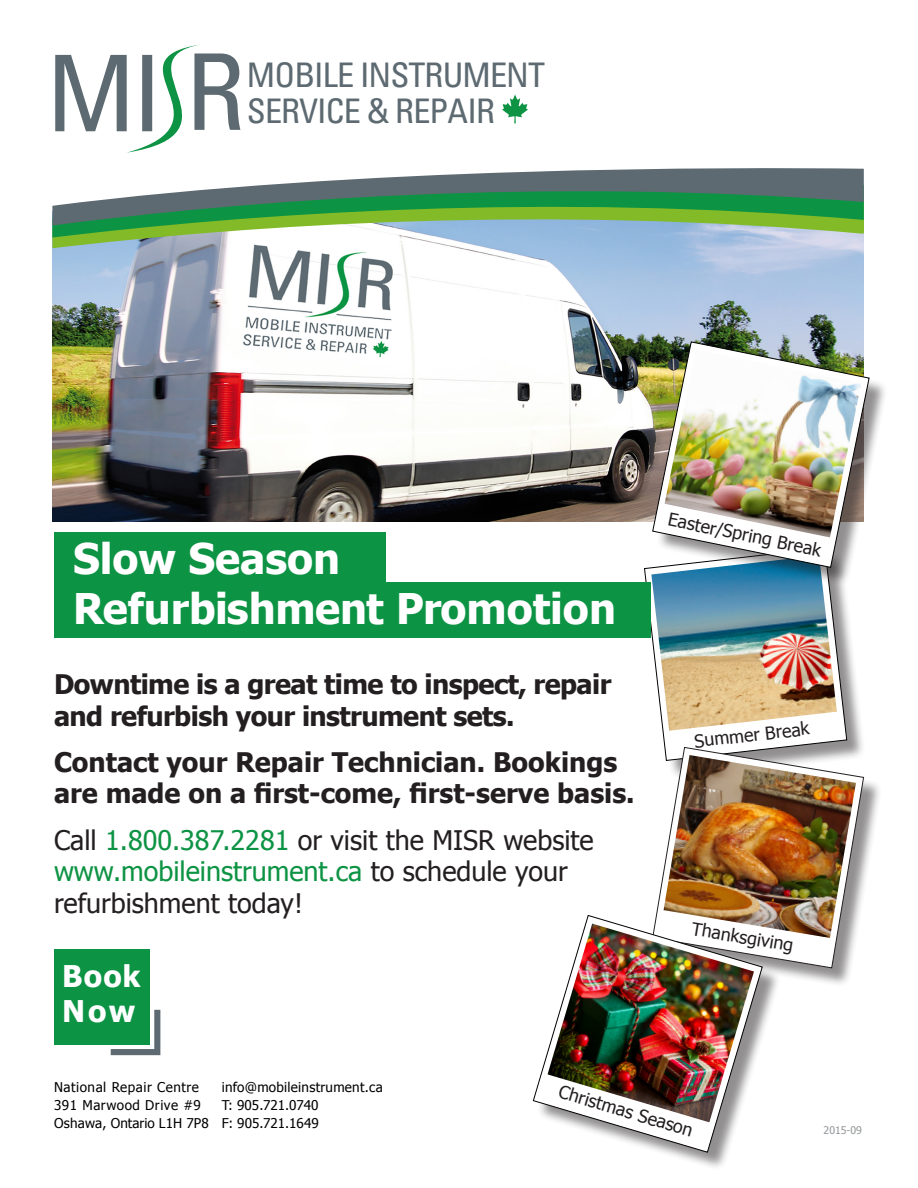
<style>
.page{position:relative;width:918px;height:1188px;background:#fff}
.page>*{position:absolute;margin:0;border:0;box-sizing:border-box;transform-origin:0 0}
.t1{font:condensed 106.2px "Univers";color:#5d6a71}
.t2{font:700 42.15px "Tahoma";color:#fff}
.t3{font:condensed 34.05px/36.2px "Univers";letter-spacing:-.025em;color:#5d6a71}
.t4{font:700 29.85px "Tahoma";letter-spacing:.04em;color:#fff}
._2ndParagraph{font:700 27px/31.5px "Tahoma";color:#231f20}
._2ndParagraph-2{font:700 27px/31.5px "Tahoma";letter-spacing:-.02em;color:#231f20}
.t5{font:27px "Tahoma";color:#231f20}
.t6{font:27px "Tahoma";color:#0d9344}
.t7{font:17.85px "Tahoma";color:#231f20}
.t8{font:13.5px "Tahoma";color:#000}
.t9{font:13.5px "Tahoma";letter-spacing:.04em;color:#000}
.t10{font:13.5px "Tahoma";letter-spacing:.02em;color:#000}
.t11{font:10.5px "Tahoma";color:#939598}
.s1{color:#0d9344}
.s2{color:#231f20}
</style>
<div class="page">
<img style="left:52px;top:264px;width:812px;height:258px">
<svg style="left:52px;top:250px;width:812px;height:14px"></svg>
<svg style="left:52px;top:232px;width:812px;height:18px"></svg>
<svg style="left:52px;top:168px;width:812px;height:64px"></svg>
<svg style="left:127px;top:44px;width:73px;height:109px"></svg>
<svg style="left:502px;top:95px;width:26px;height:28px"></svg>
<div style="left:648px;top:551px;width:218px;height:229px;background:#231f20;opacity:.5"></div>
<svg style="left:644px;top:551px;width:203px;height:210px"></svg>
<img style="left:651px;top:555px;width:186px;height:176px">
<div style="left:54px;top:949px;width:96px;height:96px;background:#0d9344"></div>
<svg style="left:110px;top:1009px;width:51px;height:47px"></svg>
<div style="left:656px;top:345px;width:232px;height:242px;background:#231f20;opacity:.5"></div>
<img style="left:653px;top:342px;width:216px;height:226px">
<img style="left:665px;top:350px;width:196px;height:187px">
<div style="left:54px;top:532px;width:332px;height:53px;background:#0d9344"></div>
<div style="left:54px;top:582px;width:596px;height:55px;background:#0d9344"></div>
<div style="left:655px;top:750px;width:228px;height:237px;background:#231f20;opacity:.5"></div>
<svg style="left:652px;top:747px;width:212px;height:221px"></svg>
<img style="left:664px;top:755px;width:192px;height:183px">
<div style="left:537px;top:919px;width:244px;height:252px;background:#231f20;opacity:.5"></div>
<svg style="left:533px;top:915px;width:229px;height:237px"></svg>
<img style="left:548px;top:924px;width:206px;height:198px">
<p class="t1" style="left:47px;top:24px;width:200px">MI R</p>
<p class="t3" style="left:247px;top:56px;width:300px">MOBILE INSTRUMENT<br>SERVICE &amp; REPAIR</p>
<p class="t2" style="left:73px;top:529px;width:269px">Slow Season</p>
<p class="t2" style="left:73px;top:580px;width:544px">Refurbishment Promotion</p>
<p class="_2ndParagraph-2" style="left:54px;top:667px;width:559px">Downtime is a great time to inspect, repair and refurbish your instrument sets.</p>
<p class="_2ndParagraph" style="left:54px;top:745px;width:582px">Contact your Repair Technician. Bookings are made on a first-come, first-serve basis.</p>
<p class="t5" style="left:54px;top:822px;width:541px">Call <span class="s1">1.800.387.2281</span> or visit the MISR website</p>
<p class="t6" style="left:54px;top:853px;width:515px">www.mobileinstrument.ca <span class="s2">to schedule your</span></p>
<p class="t5" style="left:54px;top:885px;width:250px">refurbishment today!</p>
<p class="t4" style="left:62px;top:955px;width:80px">Book</p>
<p class="t4" style="left:62px;top:991px;width:75px">Now</p>
<p class="t7" style="left:671px;top:507px;width:157px;rotate:12deg">Easter/Spring Break</p>
<p class="t7" style="left:693px;top:730px;width:117px;rotate:-7deg">Summer Break</p>
<p class="t7" style="left:694px;top:917px;width:105px;rotate:9deg">Thanksgiving</p>
<p class="t9" style="left:54px;top:1078px;width:147px">National Repair Centre</p>
<p class="t9" style="left:54px;top:1096px;width:148px">391 Marwood Drive #9</p>
<p class="t8" style="left:54px;top:1114px;width:157px">Oshawa, Ontario L1H 7P8</p>
<p class="t10" style="left:222px;top:1078px;width:163px">info@mobileinstrument.ca</p>
<p class="t8" style="left:222px;top:1096px;width:98px">T: 905.721.0740</p>
<p class="t8" style="left:222px;top:1114px;width:99px">F: 905.721.1649</p>
<p class="t7" style="left:563px;top:1079px;width:140px;rotate:17deg">Christmas Season</p>
<p class="t11" style="left:824px;top:1123px;width:40px">2015-09</p>
</div>
